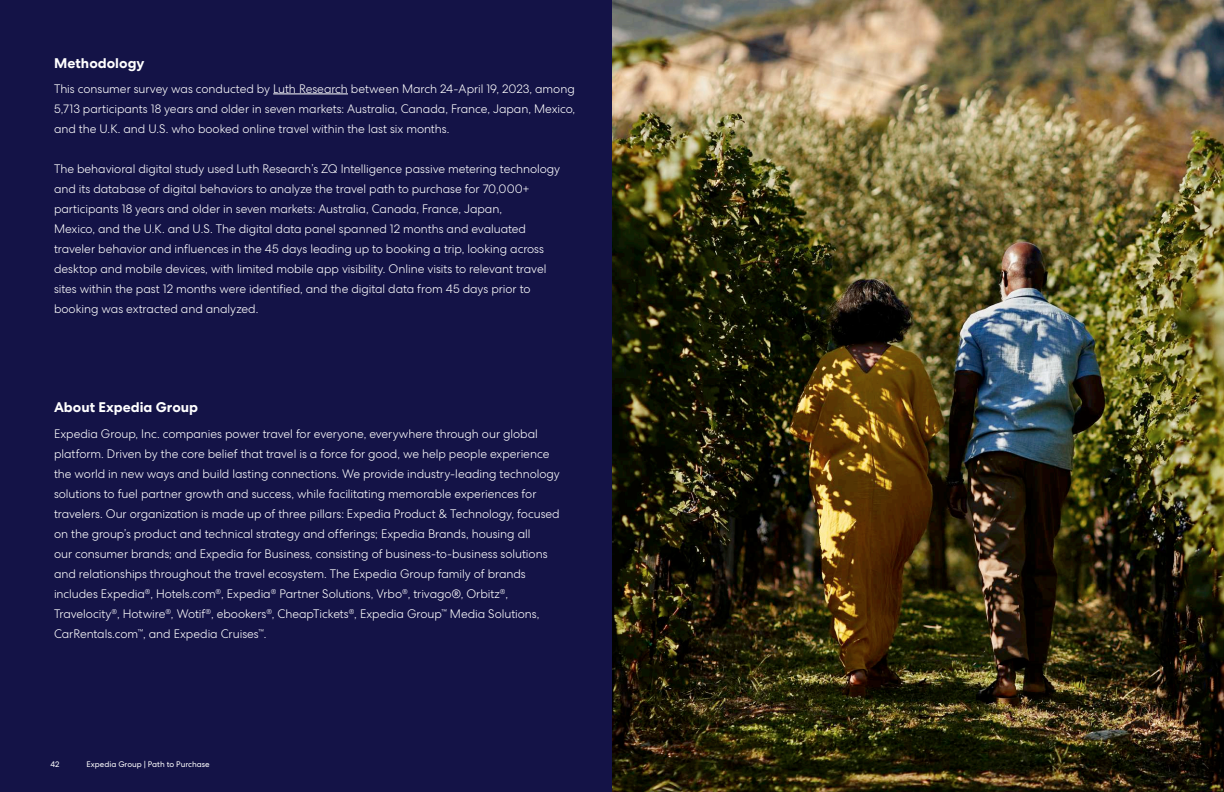
<style>
.page{position:relative;width:1224px;height:792px;background:#fff}
.page>*{position:absolute;margin:0;border:0;box-sizing:border-box;transform-origin:0 0}
.t1{font:700 14px "Centra No 2";color:#fff}
.t2{font:300 12px/20px "Centra No 2";letter-spacing:-.005em;color:#fff}
.t3{font:8px "Centra No 2";color:#fff}
</style>
<div class="page">
<img style="left:612px;top:0;width:612px;height:792px">
<div style="left:0;top:0;width:612px;height:792px;background:#141347"></div>
<hr style="left:273px;top:94px;width:75px;height:1px;background:#fff">
<p class="t1" style="left:54px;top:55px;width:92px">Methodology</p>
<p class="t2" style="left:54px;top:79px;width:523px;text-align:justify">This consumer survey was conducted by Luth Research between March 24-April 19, 2023, among 5,713 participants 18 years and older in seven markets: Australia, Canada, France, Japan, Mexico, and the U.K. and U.S. who booked online travel within the last six months.</p>
<p class="t2" style="left:54px;top:159px;width:508px">The behavioral digital study used Luth Research’s ZQ Intelligence passive metering technology and its database of digital behaviors to analyze the travel path to purchase for 70,000+ participants 18 years and older in seven markets: Australia, Canada, France, Japan,<br>Mexico, and the U.K. and U.S. The digital data panel spanned 12 months and evaluated traveler behavior and influences in the 45 days leading up to booking a trip, looking across desktop and mobile devices, with limited mobile app visibility. Online visits to relevant travel sites within the past 12 months were identified, and the digital data from 45 days prior to booking was extracted and analyzed.</p>
<p class="t1" style="left:54px;top:399px;width:146px">About Expedia Group</p>
<p class="t2" style="left:54px;top:424px;width:507px">Expedia Group, Inc. companies power travel for everyone, everywhere through our global platform. Driven by the core belief that travel is a force for good, we help people experience the world in new ways and build lasting connections. We provide industry-leading technology solutions to fuel partner growth and success, while facilitating memorable experiences for travelers. Our organization is made up of three pillars: Expedia Product &amp; Technology, focused on the group’s product and technical strategy and offerings; Expedia Brands, housing all<br>our consumer brands; and Expedia for Business, consisting of business-to-business solutions and relationships throughout the travel ecosystem. The Expedia Group family of brands includes Expedia<sup>®</sup>, Hotels.com<sup>®</sup>, Expedia<sup>®</sup> Partner Solutions, Vrbo<sup>®</sup>, trivago®, Orbitz<sup>®</sup>, Travelocity<sup>®</sup>, Hotwire<sup>®</sup>, Wotif<sup>®</sup>, ebookers<sup>®</sup>, CheapTickets<sup>®</sup>, Expedia Group<sup>™</sup> Media Solutions, CarRentals.com<sup>™</sup>, and Expedia Cruises<sup>™</sup>.</p>
<p class="t3" style="left:51px;top:759px;width:11px">42</p>
<p class="t3" style="left:87px;top:759px;width:125px">Expedia Group | Path to Purchase</p>
</div>
